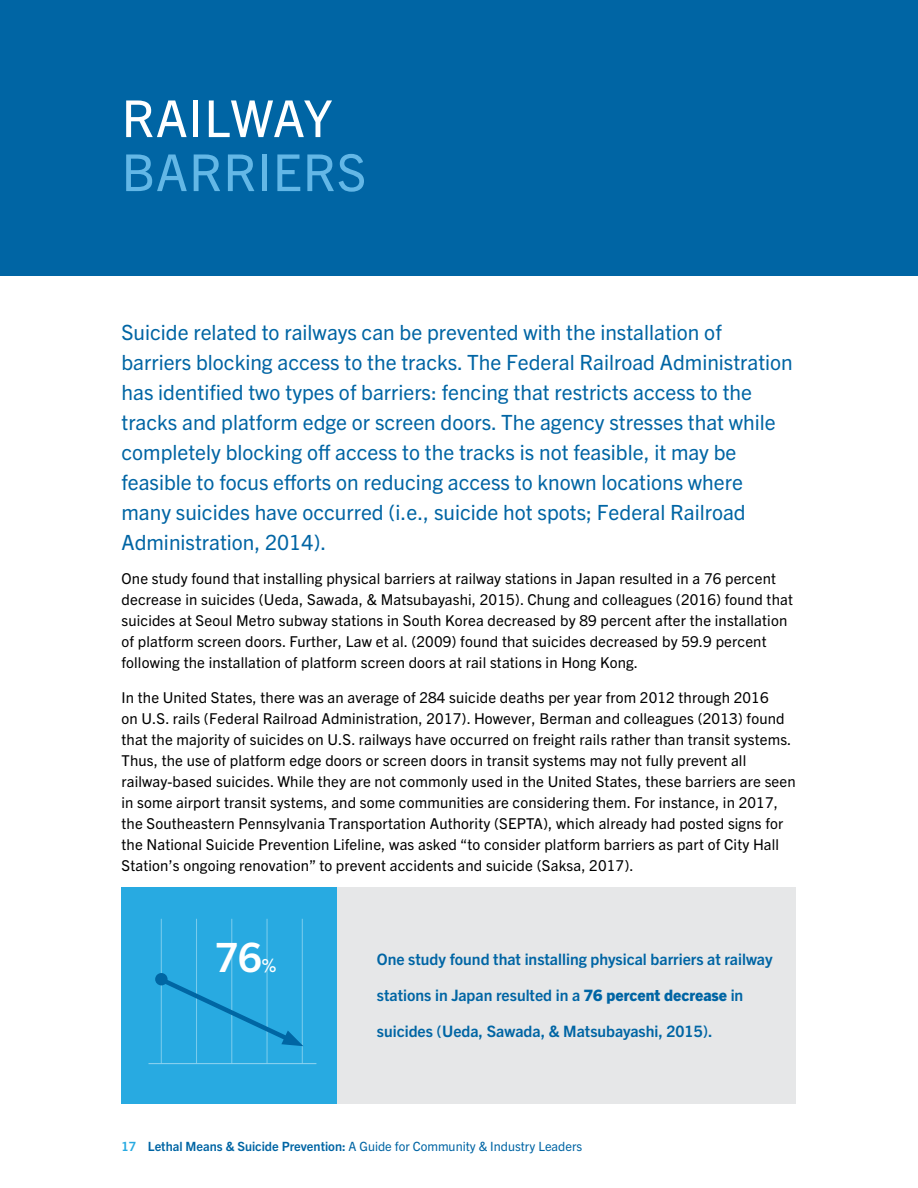
<style>
.page{position:relative;width:918px;height:1188px;background:#fff}
.page>*{position:absolute;margin:0;border:0;box-sizing:border-box;transform-origin:0 0}
.Strategy_Heads{font:51px/54px "Trade Gothic Next LT Pro";letter-spacing:.02em;color:#63b7e6}
.graphic_text_white{font:700 40.5px "Trade Gothic Next LT Pro";color:#fff}
.Lead_in_paragraph_bl{font:21px/30px "Trade Gothic Next LT Pro";color:#0065a4}
.graphic_text_white-2{font:700 18px "Trade Gothic Next LT Pro";color:#fff}
.graphic_text_blue{font:700 15.75px "Trade Gothic Next LT Pro";color:#0065a4}
.Body_text{font:15px/21px "Trade Gothic Next LT Pro";letter-spacing:.01em;color:#000}
.t1{font:12.75px "Trade Gothic Next LT Pro";color:#0065a4}
.s1{color:#fff}
.s2{font-weight:800}
.s3{font-weight:700;color:#28aae1}
.s4{font-weight:700}
</style>
<div class="page">
<div style="left:0;top:0;width:918px;height:275px;background:#0065a4"></div>
<div style="left:122px;top:887px;width:674px;height:216px;background:#e6e7e8"></div>
<div style="left:122px;top:887px;width:215px;height:216px;background:#28aae1"></div>
<hr style="left:302px;top:919px;width:1px;height:145px;background:#7dcded">
<hr style="left:161px;top:919px;width:1px;height:145px;background:#7dcded">
<hr style="left:196px;top:919px;width:1px;height:145px;background:#7dcded">
<hr style="left:231px;top:919px;width:1px;height:145px;background:#7dcded">
<hr style="left:267px;top:919px;width:1px;height:145px;background:#7dcded">
<div style="left:155px;top:973px;width:13px;height:12px;background:#0066a3;border-radius:50%"></div>
<svg style="left:157px;top:974px;width:146px;height:73px"></svg>
<hr style="left:149px;top:1063px;width:167px;height:1px;background:#93d5f0">
<p class="Strategy_Heads" style="left:122px;top:88px;width:246px"><span class="s1">RAILWAY<br></span>BARRIERS</p>
<p class="Lead_in_paragraph_bl" style="left:122px;top:316px;width:673px">Suicide related to railways can be prevented with the installation of barriers blocking access to the tracks. The Federal Railroad Administration has identified two types of barriers: fencing that restricts access to the tracks and platform edge or screen doors. The agency stresses that while completely blocking off access to the tracks is not feasible, it may be feasible to focus efforts on reducing access to known locations where many suicides have occurred (i.e., suicide hot spots; Federal Railroad Administration, 2014).</p>
<p class="Body_text" style="left:122px;top:567px;width:673px">One study found that installing physical barriers at railway stations in Japan resulted in a 76 percent decrease in suicides (Ueda, Sawada, &amp; Matsubayashi, 2015). Chung and colleagues (2016) found that suicides at Seoul Metro subway stations in South Korea decreased by 89 percent after the installation of platform screen doors. Further, Law et al. (2009) found that suicides decreased by 59.9 percent following the installation of platform screen doors at rail stations in Hong Kong.</p>
<p class="Body_text" style="left:122px;top:686px;width:676px">In the United States, there was an average of 284 suicide deaths per year from 2012 through 2016<br>on U.S. rails (Federal Railroad Administration, 2017). However, Berman and colleagues (2013) found that the majority of suicides on U.S. railways have occurred on freight rails rather than transit systems.<br>Thus, the use of platform edge doors or screen doors in transit systems may not fully prevent all railway-based suicides. While they are not commonly used in the United States, these barriers are seen in some airport transit systems, and some communities are considering them. For instance, in 2017, the Southeastern Pennsylvania Transportation Authority (SEPTA), which already had posted signs for the National Suicide Prevention Lifeline, was asked “to consider platform barriers as part of City Hall Station’s ongoing renovation” to prevent accidents and suicide (Saksa, 2017).</p>
<p class="graphic_text_white" style="left:215px;top:930px;width:48px">76</p>
<p class="graphic_text_white-2" style="left:262px;top:953px;width:16px">%</p>
<p class="graphic_text_blue" style="left:377px;top:948px;width:397px">One study found that installing physical barriers at railway</p>
<p class="graphic_text_blue" style="left:377px;top:984px;width:368px">stations in Japan resulted in a <span class="s2">76 percent decrease</span> in</p>
<p class="graphic_text_blue" style="left:377px;top:1020px;width:337px">suicides (Ueda, Sawada, &amp; Matsubayashi, 2015).</p>
<p class="t1" style="left:122px;top:1137px;width:462px"><span class="s3">17</span> <span class="s4">Lethal Means &amp; Suicide Prevention:</span> A Guide for Community &amp; Industry Leaders</p>
</div>
